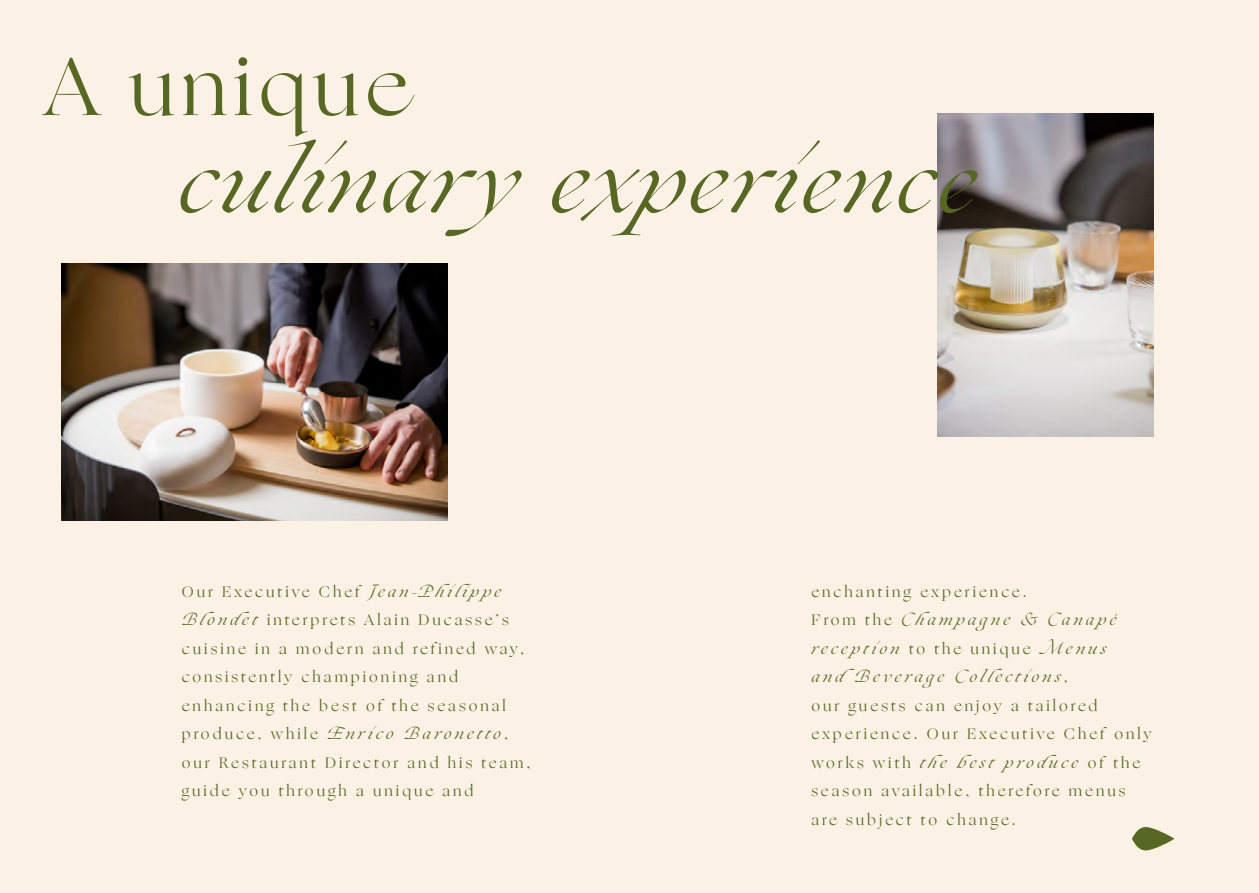
<style>
.page{position:relative;width:1259px;height:893px;background:#fbf1e4}
.page>*{position:absolute;margin:0;border:0;box-sizing:border-box;transform-origin:0 0}
.t1{font:italic 82.5px "Ogg";letter-spacing:.03em;color:#576724}
.t2{font:82.5px "Ogg";letter-spacing:.075em;color:#576724}
.t3{font:15px/28.5px "Ogg";letter-spacing:.2em;color:#576724}
.s1{font-style:italic}
</style>
<div class="page">
<img style="left:938px;top:114px;width:215px;height:323px">
<img style="left:62px;top:264px;width:386px;height:257px">
<svg style="left:1132px;top:827px;width:42px;height:23px"></svg>
<h1 class="t2" style="left:43px;top:33px;width:367px">A unique</h1>
<h1 class="t1" style="left:177px;top:123px;width:801px">culinary experience</h1>
<p class="t3" style="left:182px;top:577px;width:350px">Our Executive Chef <span class="s1">Jean-Philippe Blondet</span> interprets Alain Ducasse’s cuisine in a modern and refined way, consistently championing and enhancing the best of the seasonal produce, while <span class="s1">Enrico Baronetto</span>, our Restaurant Director and his team, guide you through a unique and</p>
<p class="t3" style="left:811px;top:577px;width:342px">enchanting experience.<br>From the <span class="s1">Champagne &amp; Canapé reception</span> to the unique <span class="s1">Menus andBeverage Collections</span>,<br>our guests can enjoy a tailored experience. Our Executive Chef only works with <span class="s1">the best produce</span> of the season available, therefore menus are subject to change.</p>
</div>
